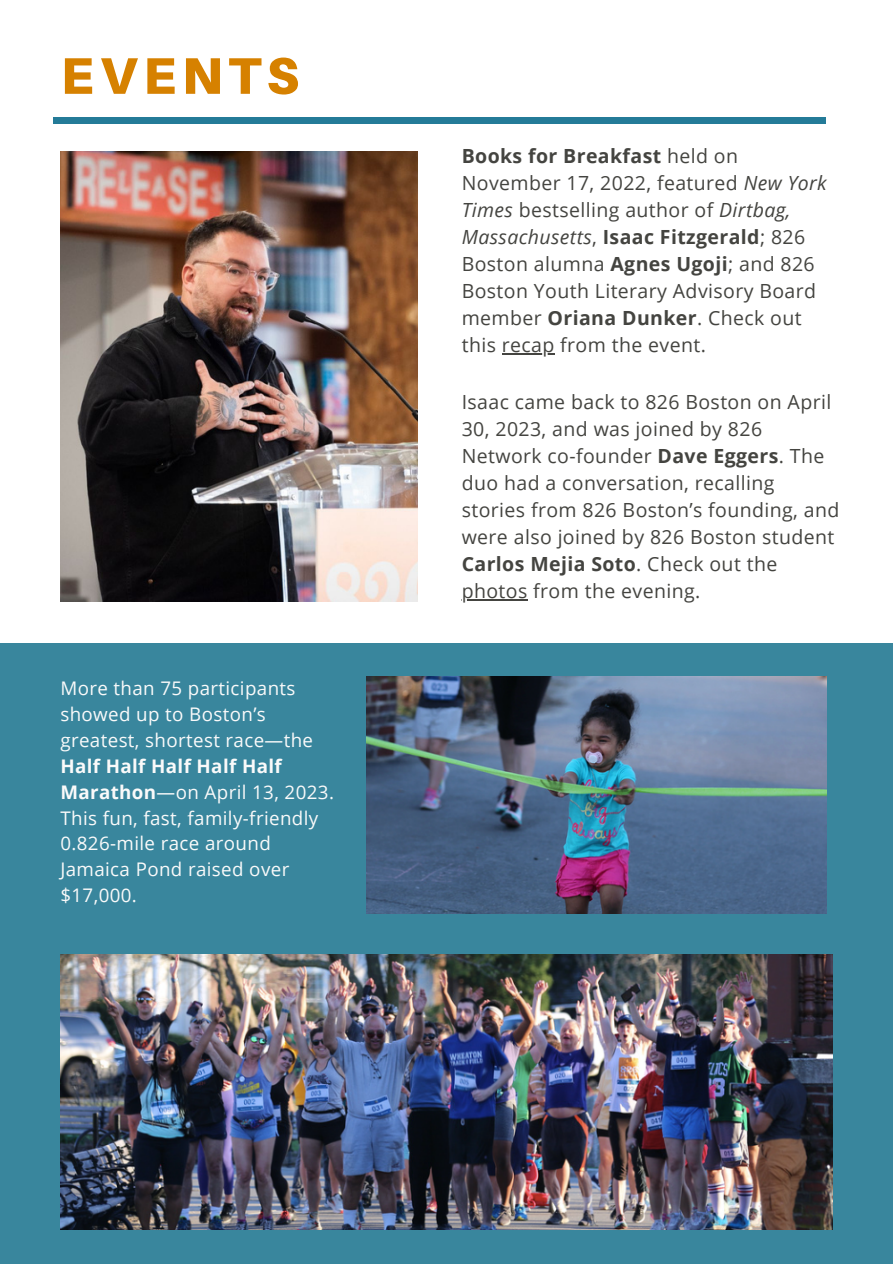
<style>
.page{position:relative;width:893px;height:1264px;background:#fff}
.page>*{position:absolute;margin:0;border:0;box-sizing:border-box;transform-origin:0 0}
.t1{font:900 51.45px "Aileron";letter-spacing:.11em;color:#d68100}
.t2{font:19.5px/27px "Open Sans";letter-spacing:.02em;color:#444440}
.t3{font:18.75px/25.8px "Open Sans";letter-spacing:.02em;color:#fafafa}
.s1{font-weight:700}
.s2{font-style:italic}
</style>
<div class="page">
<div style="left:54px;top:118px;width:771px;height:5px;background:#247b98"></div>
<img style="left:60px;top:151px;width:357px;height:450px">
<div style="left:0;top:643px;width:892px;height:620px;background:#39869d"></div>
<img style="left:60px;top:954px;width:772px;height:275px">
<img style="left:366px;top:676px;width:460px;height:237px">
<hr style="left:502px;top:353px;width:52px;height:2px;background:#444440">
<hr style="left:461px;top:599px;width:66px;height:1px;background:#444440">
<h1 class="t1" style="left:61px;top:44px;width:239px">EVENTS</h1>
<p class="t3" style="left:60px;top:675px;width:254px">More than 75 participants showed up to Boston’s greatest, shortest race—the</p>
<p class="t3" style="left:60px;top:752px;width:275px"><span class="s1">Half Half Half Half Half<br>Marathon</span>—on April 13, 2023.<br>This fun, fast, family-friendly<br>0.826-mile race around<br>Jamaica Pond raised over $17,000.</p>
<p class="t2" style="left:461px;top:142px;width:366px"><span class="s1">Books for Breakfast</span> held on November 17, 2022, featured <span class="s2">New York Times</span> bestselling author of <span class="s2">Dirtbag, Massachusetts</span>, <span class="s1">Isaac Fitzgerald</span>; 826<br>Boston alumna <span class="s1">Agnes Ugoji</span>; and 826<br>Boston Youth Literary Advisory Board member <span class="s1">Oriana Dunker</span>. Check out this recap from the event.</p>
<p class="t2" style="left:461px;top:387px;width:379px">Isaac came back to 826 Boston on April 30, 2023, and was joined by 826<br>Network co-founder <span class="s1">Dave Eggers</span>. The duo had a conversation, recalling stories from 826 Boston’s founding, and were also joined by 826 Boston student <span class="s1">Carlos Mejia Soto</span>. Check out the photos from the evening.</p>
</div>
